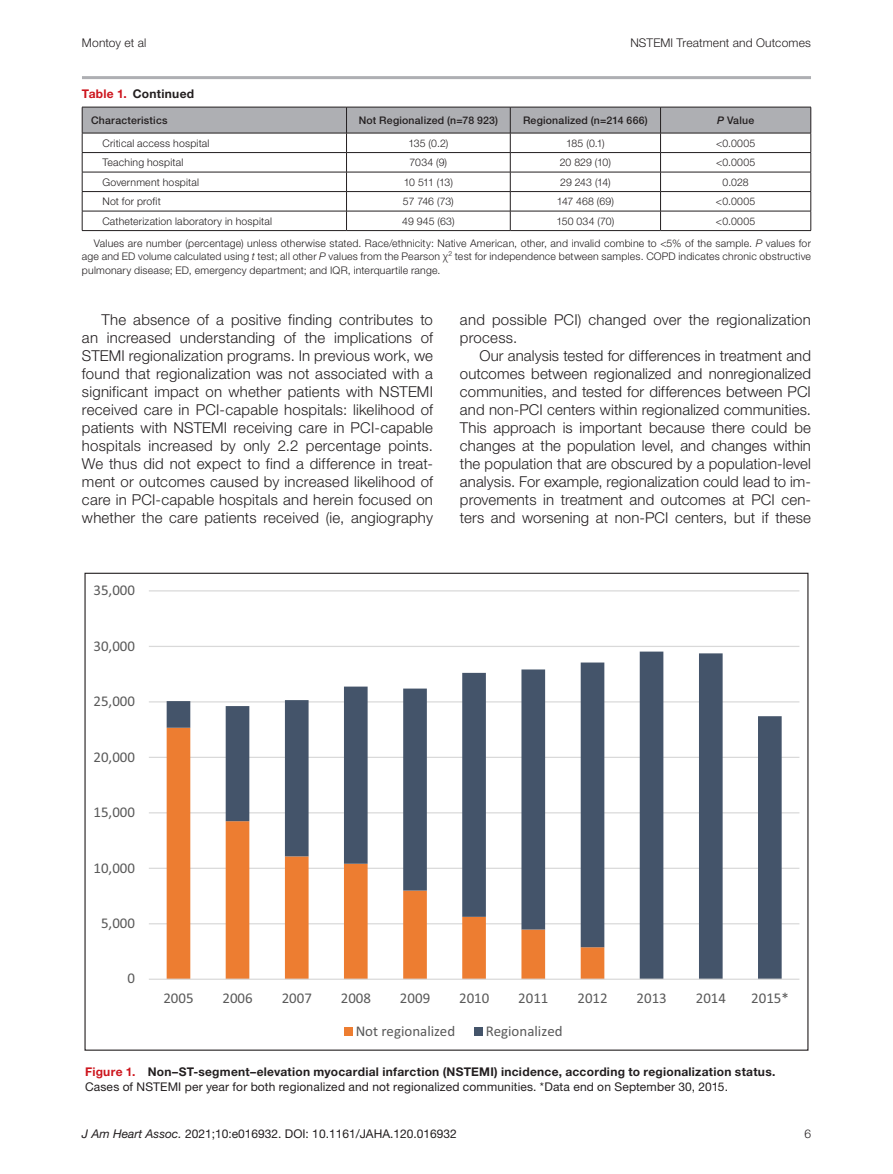
<style>
.page{position:relative;width:893px;height:1174px;background:#fff}
.page>*{position:absolute;margin:0;border:0;box-sizing:border-box;transform-origin:0 0}
.t1{font:300 15px/18px "Helvetica Neue LT Std";letter-spacing:.01em;color:#231f20;text-align:justify}
.t2{font:14.85px "Calibri";color:#595959}
.t3{font:12px/15px "Helvetica Neue LT Std";letter-spacing:.01em;color:#231f20}
.t4{font:300 12px "Helvetica Neue LT Std";letter-spacing:.015em;color:#231f20}
.t5{font:700 12px "Helvetica Neue LT Std";letter-spacing:.025em;color:#231f20}
.t6{font:300 10.5px/21.9px "Helvetica Neue LT Std";letter-spacing:.02em;color:#231f20}
.t7{font:500 10.5px "Helvetica Neue LT Std";letter-spacing:.02em;color:#231f20}
.s1{color:#cd151d}
.s2{font-style:italic}
.s3{font-family:"Noto Sans"}
.s4{font-weight:700;color:#cd151d}
.s5{font-weight:700}
</style>
<div class="page">
<hr style="left:82px;top:230px;width:265px;height:1px;background:#231f20">
<hr style="left:346px;top:230px;width:164px;height:1px;background:#231f20">
<hr style="left:510px;top:230px;width:150px;height:1px;background:#231f20">
<svg style="left:82px;top:107px;width:729px;height:123px"></svg>
<hr style="left:660px;top:230px;width:151px;height:1px;background:#231f20">
<hr style="left:149px;top:923px;width:650px;height:1px;background:#d9d9d9">
<hr style="left:149px;top:867px;width:650px;height:2px;background:#d9d9d9">
<hr style="left:149px;top:812px;width:650px;height:1px;background:#d9d9d9">
<hr style="left:149px;top:756px;width:650px;height:2px;background:#d9d9d9">
<hr style="left:149px;top:701px;width:650px;height:1px;background:#d9d9d9">
<hr style="left:149px;top:646px;width:650px;height:1px;background:#d9d9d9">
<hr style="left:149px;top:590px;width:650px;height:1px;background:#d9d9d9">
<svg style="left:167px;top:651px;width:615px;height:327px"></svg>
<hr style="left:149px;top:978px;width:650px;height:1px;background:#d9d9d9">
<div style="left:344px;top:1027px;width:8px;height:8px;background:#ed7d31"></div>
<div style="left:474px;top:1027px;width:8px;height:8px;background:#44546a"></div>
<hr style="left:82px;top:76px;width:729px;height:3px;background:#aeafb3">
<p class="t4" style="left:82px;top:35px;width:66px">Montoy et al</p>
<p class="t4" style="left:630px;top:35px;width:182px">NSTEMI Treatment and Outcomes</p>
<p class="t5" style="left:82px;top:86px;width:114px"><span class="s1">Table 1.</span> Continued</p>
<p class="t7" style="left:91px;top:114px;width:78px">Characteristics</p>
<p class="t7" style="left:359px;top:114px;width:141px">Not Regionalized (n=78 923)</p>
<p class="t7" style="left:523px;top:114px;width:126px">Regionalized (n=214 666)</p>
<p class="t7" style="left:717px;top:114px;width:39px"><span class="s2">P</span> Value</p>
<p class="t6" style="left:102px;top:132px;width:109px">Critical access hospital</p>
<p class="t6" style="left:408px;top:132px;width:41px">135 (0.2)</p>
<p class="t6" style="left:566px;top:132px;width:40px">185 (0.1)</p>
<p class="t6" style="left:716px;top:132px;width:41px">&lt;0.0005</p>
<p class="t6" style="left:102px;top:151px;width:83px">Teaching hospital</p>
<p class="t6" style="left:410px;top:151px;width:39px">7034 (9)</p>
<p class="t6" style="left:560px;top:151px;width:53px">20 829 (10)</p>
<p class="t6" style="left:716px;top:151px;width:41px">&lt;0.0005</p>
<p class="t6" style="left:102px;top:171px;width:98px">Government hospital</p>
<p class="t6" style="left:404px;top:171px;width:51px">10 511 (13)</p>
<p class="t6" style="left:560px;top:171px;width:52px">29 243 (14)</p>
<p class="t6" style="left:722px;top:171px;width:28px">0.028</p>
<p class="t6" style="left:102px;top:190px;width:60px">Not for profit</p>
<p class="t6" style="left:403px;top:190px;width:52px">57 746 (73)</p>
<p class="t6" style="left:557px;top:190px;width:59px">147 468 (69)</p>
<p class="t6" style="left:716px;top:190px;width:41px">&lt;0.0005</p>
<p class="t6" style="left:102px;top:210px;width:171px">Catheterization laboratory in hospital</p>
<p class="t6" style="left:402px;top:210px;width:54px">49 945 (63)</p>
<p class="t6" style="left:557px;top:210px;width:59px">150 034 (70)</p>
<p class="t6" style="left:94px;top:210px;width:718px;text-indent:622px">&lt;0.0005<br>Values are number (percentage) unless otherwise stated. Race/ethnicity: Native American, other, and invalid combine to &lt;5% of the sample. <span class="s2">P</span> values for</p>
<p class="t6" style="left:82px;top:249px;width:731px;line-height:13.5px">age and ED volume calculated using <span class="s2">t</span> test; all other <span class="s2">P</span> values from the Pearson <span class="s3">χ</span><sup>2</sup> test for independence between samples. COPD indicates chronic obstructive pulmonary disease; ED, emergency department; and IQR, interquartile range.</p>
<p class="t1" style="left:82px;top:310px;width:353px;text-indent:20px">The absence of a positive finding contributes to an increased understanding of the implications of STEMI regionalization programs. In previous work, we found that regionalization was not associated with a significant impact on whether patients with NSTEMI received care in PCI-capable hospitals: likelihood of patients with NSTEMI receiving care in PCI-capable hospitals increased by only 2.2 percentage points.<br>We thus did not expect to find a difference in treat&shy;ment or outcomes caused by increased likelihood of care in PCI-capable hospitals and herein focused on whether the care patients received (ie, angiography</p>
<p class="t1" style="left:460px;top:310px;width:352px">and possible PCI) changed over the regionalization process.</p>
<p class="t1" style="left:460px;top:346px;width:353px;text-indent:19px">Our analysis tested for differences in treatment and outcomes between regionalized and nonregionalized communities, and tested for differences between PCI and non-PCI centers within regionalized communities.<br>This approach is important because there could be changes at the population level, and changes within the population that are obscured by a population-level analysis. For example, regionalization could lead to im&shy;provements in treatment and outcomes at PCI cen&shy;ters and worsening at non-PCI centers, but if these</p>
<p class="t2" style="left:94px;top:581px;width:43px">35,000</p>
<p class="t2" style="left:94px;top:636px;width:43px">30,000</p>
<p class="t2" style="left:94px;top:691px;width:43px">25,000</p>
<p class="t2" style="left:94px;top:747px;width:43px">20,000</p>
<p class="t2" style="left:94px;top:802px;width:43px">15,000</p>
<p class="t2" style="left:94px;top:858px;width:43px">10,000</p>
<p class="t2" style="left:101px;top:913px;width:35px">5,000</p>
<p class="t2" style="left:127px;top:969px;width:9px">0</p>
<p class="t2" style="left:163px;top:988px;width:32px">2005</p>
<p class="t2" style="left:222px;top:988px;width:32px">2006</p>
<p class="t2" style="left:282px;top:988px;width:32px">2007</p>
<p class="t2" style="left:341px;top:988px;width:32px">2008</p>
<p class="t2" style="left:400px;top:988px;width:32px">2009</p>
<p class="t2" style="left:459px;top:988px;width:32px">2010</p>
<p class="t2" style="left:518px;top:988px;width:32px">2011</p>
<p class="t2" style="left:577px;top:988px;width:32px">2012</p>
<p class="t2" style="left:637px;top:988px;width:32px">2013</p>
<p class="t2" style="left:696px;top:988px;width:32px">2014</p>
<p class="t2" style="left:751px;top:988px;width:39px">2015*</p>
<p class="t2" style="left:356px;top:1021px;width:101px">Not regionalized</p>
<p class="t2" style="left:486px;top:1021px;width:78px">Regionalized</p>
<p class="t3" style="left:85px;top:1064px;width:692px"><span class="s4">Figure 1.</span> <span class="s5">Non–ST-segment–elevation myocardial infarction (NSTEMI) incidence, according to regionalization status.<br></span>Cases of NSTEMI per year for both regionalized and not regionalized communities. *Data end on September 30, 2015.</p>
<p class="t3" style="left:82px;top:1126px;width:376px"><span class="s2">J Am Heart Assoc.</span> 2021;10:e016932. DOI: 10.1161/JAHA.120.016932</p>
<p class="t4" style="left:804px;top:1126px;width:8px">6</p>
</div>
